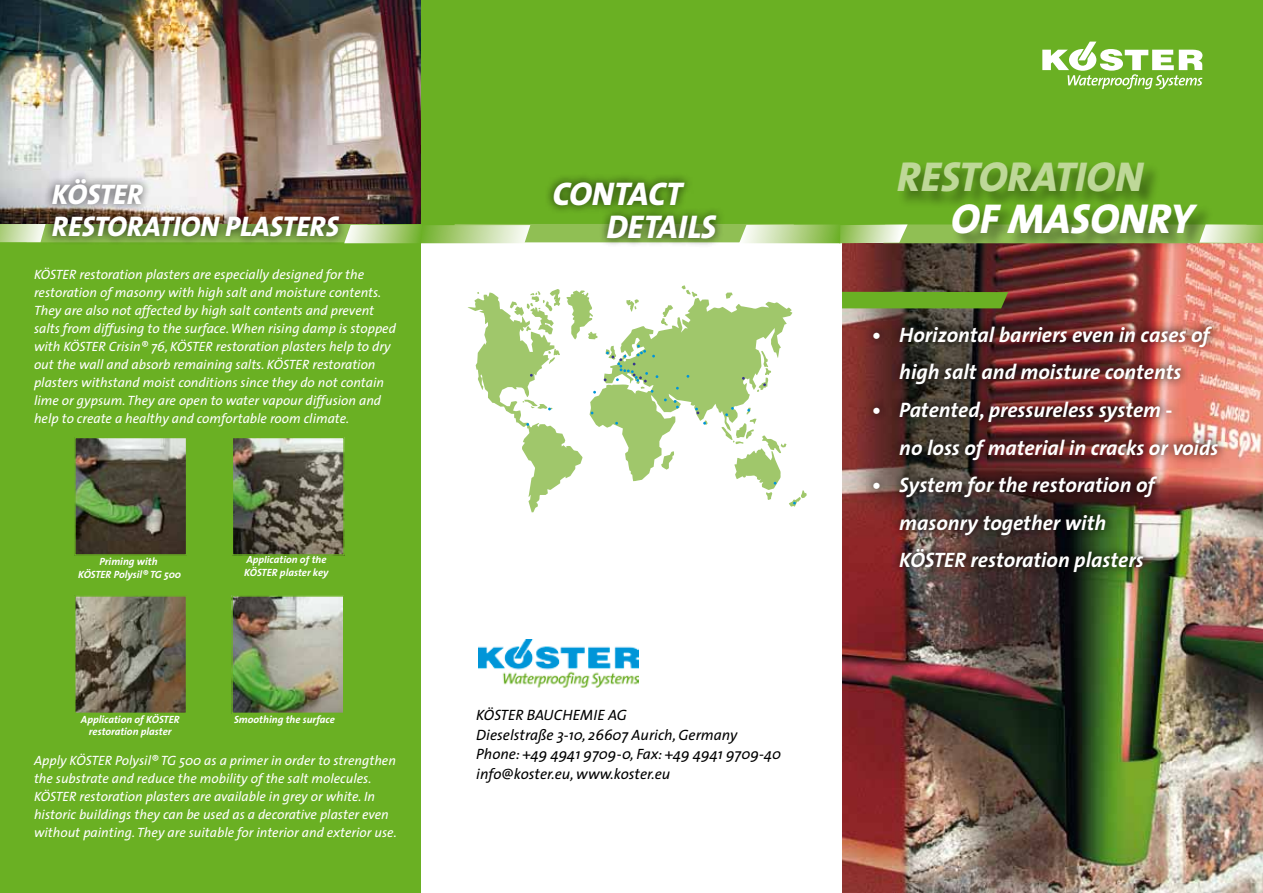
<style>
.page{position:relative;width:1263px;height:893px;background:#fff}
.page>*{position:absolute;margin:0;border:0;box-sizing:border-box;transform-origin:0 0}
.t1{font:italic 800 42px "The Sans";color:#bed898}
.t2{font:italic 800 42px "The Sans";color:#fff}
.t3{font:italic 800 33px/33px "The Sans";color:#fff}
.t4{font:italic 800 28.5px/31.5px "The Sans";color:#fff}
.t5{font:italic 700 21px/37.5px "The Sans";color:#fff}
.t6{font:italic 15px/19.5px "The Sans";color:#000}
.t7{font:italic 13.5px/18px "The Sans";color:#fff}
.t8{font:italic 700 10.5px/12.6px "The Sans";color:#fff;text-align:center}
</style>
<div class="page">
<img style="left:842px;top:243px;width:421px;height:650px">
<div style="left:0;top:0;width:1263px;height:224px;background:#6ab023"></div>
<div style="left:842px;top:292px;width:166px;height:16px;background:#6ab023"></div>
<div style="left:0;top:243px;width:421px;height:650px;background:#6ab023"></div>
<img style="left:864px;top:316px;width:362px;height:264px">
<svg style="left:1042px;top:42px;width:160px;height:47px"></svg>
<img style="left:0;top:0;width:421px;height:223px">
<div style="left:42px;top:169px;width:304px;height:76px;background:#000;opacity:.75"></div>
<svg style="left:0;top:224px;width:1263px;height:19px;background:#98b96f"></svg>
<img style="left:479px;top:639px;width:160px;height:49px">
<div style="left:544px;top:172px;width:181px;height:75px;background:#000;opacity:.75"></div>
<img style="left:77px;top:440px;width:107px;height:113px">
<div style="left:74px;top:437px;width:113px;height:119px;border:2px solid #6ab023"></div>
<div style="left:68px;top:555px;width:121px;height:29px;border:2px solid #6ab023"></div>
<img style="left:235px;top:440px;width:107px;height:113px">
<div style="left:232px;top:437px;width:113px;height:119px;border:2px solid #6ab023"></div>
<img style="left:77px;top:598px;width:107px;height:113px">
<div style="left:74px;top:595px;width:113px;height:119px;border:2px solid #6ab023"></div>
<img style="left:234px;top:598px;width:107px;height:113px">
<div style="left:231px;top:595px;width:113px;height:119px;border:2px solid #6ab023"></div>
<div style="left:897px;top:161px;width:317px;height:89px;background:#000;opacity:.4"></div>
<svg style="left:468px;top:285px;width:339px;height:227px"></svg>
<h3 class="t4" style="left:52px;top:179px;width:289px">KÖSTER<br>RESTORATION PLASTERS</h3>
<p class="t7" style="left:34px;top:265px;width:363px">KÖSTER restoration plasters are especially designed for the restoration of masonry with high salt and moisture contents.<br>They are also not affected by high salt contents and prevent salts from diffusing to the surface. When rising damp is stopped with KÖSTER Crisin® 76, KÖSTER restoration plasters help to dry out the wall and absorb remaining salts. KÖSTER restoration plasters withstand moist conditions since they do not contain lime or gypsum. They are open to water vapour diffusion and help to create a healthy and comfortable room climate.</p>
<p class="t8" style="left:78px;top:555px;width:105px">Priming with<br>KÖSTER Polysil® TG 500</p>
<p class="t8" style="left:244px;top:554px;width:86px;text-align:left">Application of the<br>KÖSTER plaster key</p>
<p class="t8" style="left:81px;top:713px;width:100px">Application of KÖSTER restoration plaster</p>
<p class="t8" style="left:234px;top:713px;width:102px">Smoothing the surface</p>
<p class="t7" style="left:34px;top:751px;width:364px">Apply KÖSTER Polysil® TG 500 as a primer in order to strengthen the substrate and reduce the mobility of the salt molecules.<br>KÖSTER restoration plasters are available in grey or white. In historic buildings they can be used as a decorative plaster even without painting. They are suitable for interior and exterior use.</p>
<h2 class="t3" style="left:606px;top:177px;width:111px;text-indent:-54px">CONTACT<br>DETAILS</h2>
<p class="t6" style="left:476px;top:706px;width:306px">KÖSTER BAUCHEMIE AG<br>Dieselstraße 3-10, 26607 Aurich, Germany Phone: +49 4941 9709-0, Fax: +49 4941 9709-40 info@koster.eu, www.koster.eu</p>
<h1 class="t1" style="left:897px;top:150px;width:248px">RESTORATION</h1>
<h1 class="t2" style="left:951px;top:192px;width:244px">OF MASONRY</h1>
<h3 class="t5" style="left:872px;top:316px;width:339px;text-align:center">• Horizontal barriers even in cases of high salt and moisture contents</h3>
<h3 class="t5" style="left:899px;top:391px;width:321px;text-indent:-27px">• Patented, pressureless system -<br>no loss of material in cracks or voids</h3>
<h3 class="t5" style="left:899px;top:466px;width:257px;text-indent:-27px">• System for the restoration of masonry together with<br>KÖSTER restoration plasters</h3>
</div>
